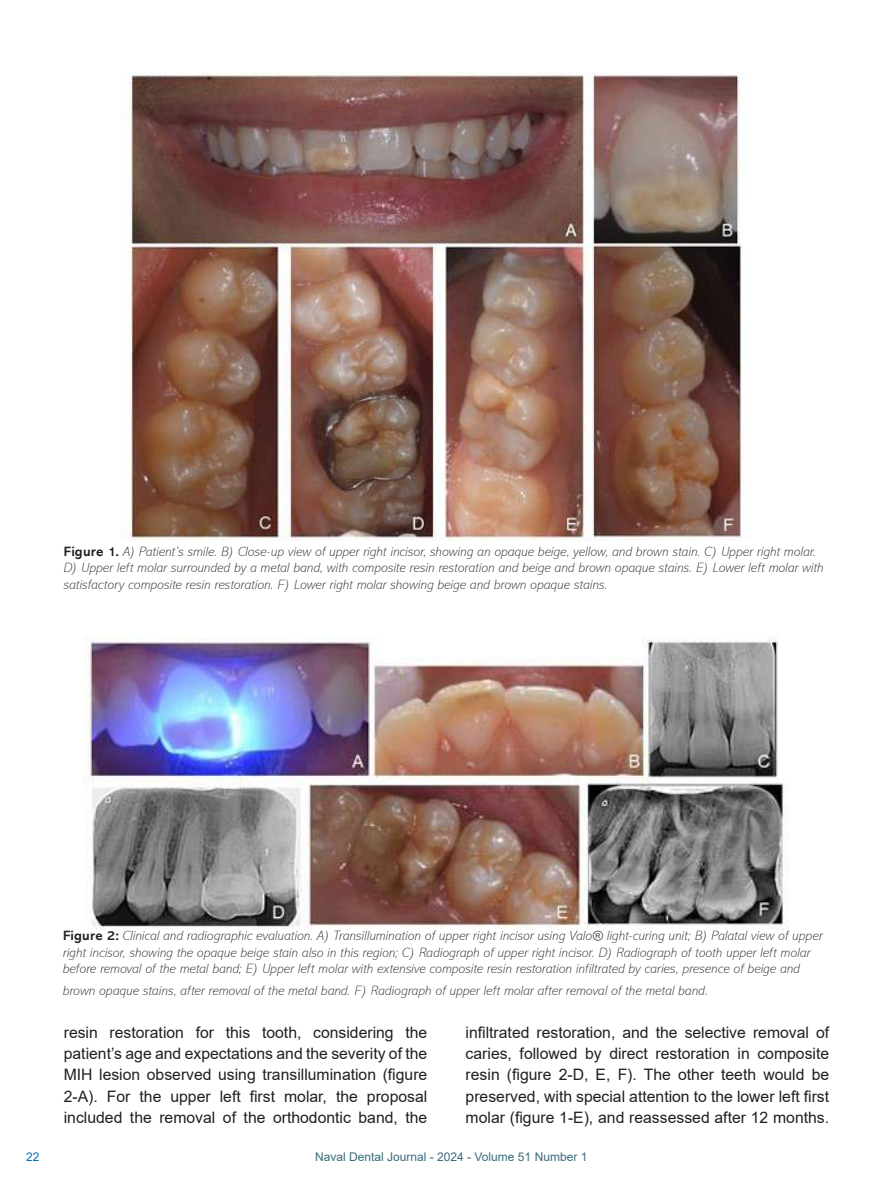
<style>
.page{position:relative;width:893px;height:1191px;background:#fff}
.page>*{position:absolute;margin:0;border:0;box-sizing:border-box;transform-origin:0 0}
.t1{font:15.75px/21.3px "Arial";color:#231f20;text-align:justify}
.t2{font:italic 200 13.5px/16.5px "Abadi";letter-spacing:.005em;color:#231f20}
.t3{font:12px "Arial";color:#3b6b7e}
.t4{font:12px "Arial";color:#0072bb}
.s1{font-family:"Abadi MT Pro";font-weight:700;font-style:normal}
</style>
<div class="page">
<img style="left:129px;top:73px;width:614px;height:468px">
<img style="left:84px;top:636px;width:705px;height:294px">
<p class="t2" style="left:64px;top:543px;width:762px"><span class="s1">Figure 1.</span> A) Patient’s smile. B) Close-up view of upper right incisor, showing an opaque beige, yellow, and brown stain. C) Upper right molar.<br>D) Upper left molar surrounded by a metal band, with composite resin restoration and beige and brown opaque stains. E) Lower left molar with satisfactory composite resin restoration. F) Lower right molar showing beige and brown opaque stains.</p>
<p class="t2" style="left:63px;top:927px;width:761px"><span class="s1">Figure 2:</span> Clinical and radiographic evaluation. A) Transillumination of upper right incisor using Valo® light-curing unit; B) Palatal view of upper right incisor, showing the opaque beige stain also in this region; C) Radiograph of upper right incisor. D) Radiograph of tooth upper left molar before removal of the metal band; E) Upper left molar with extensive composite resin restoration infiltrated by caries, presence of beige and</p>
<p class="t2" style="left:63px;top:981px;width:646px">brown opaque stains, after removal of the metal band. F) Radiograph of upper left molar after removal of the metal band.</p>
<p class="t1" style="left:64px;top:1021px;width:365px">resin restoration for this tooth, considering the patient’s age and expectations and the severity of the MIH lesion observed using transillumination (figure 2-A). For the upper left first molar, the proposal included the removal of the orthodontic band, the</p>
<p class="t1" style="left:466px;top:1021px;width:365px">infiltrated restoration, and the selective removal of caries, followed by direct restoration in composite resin (figure 2-D, E, F). The other teeth would be preserved, with special attention to the lower left first molar (figure 1-E), and reassessed after 12 months.</p>
<p class="t4" style="left:26px;top:1148px;width:15px">22</p>
<p class="t3" style="left:315px;top:1148px;width:274px">Naval Dental Journal - 2024 - Volume 51 Number 1</p>
</div>
